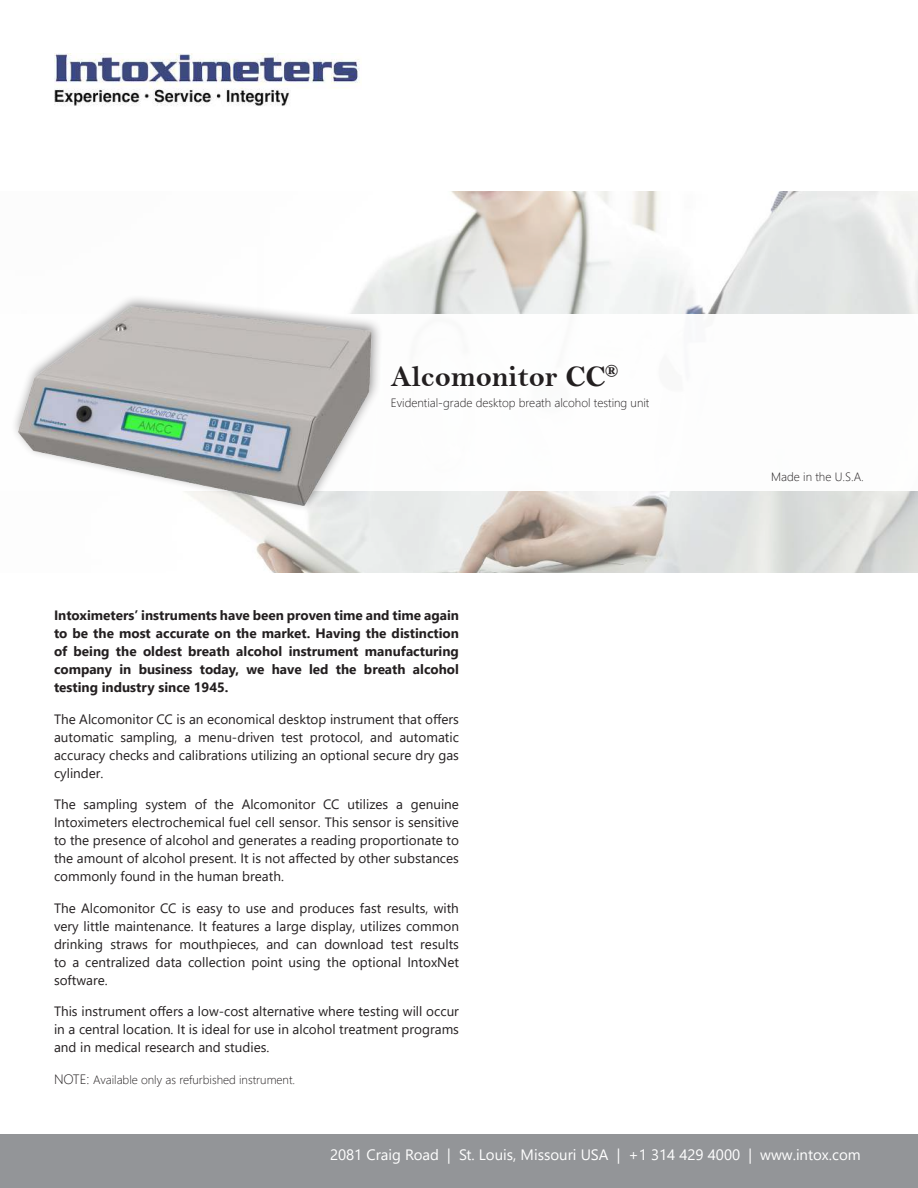
<style>
.page{position:relative;width:918px;height:1188px;background:#fff}
.page>*{position:absolute;margin:0;border:0;box-sizing:border-box;transform-origin:0 0}
.t1{font:30px "Bell MT Bold";color:#231f20}
.t2{font:15px "Segoe UI";color:#fff}
.t3{font:13.5px/18px "Segoe UI";color:#231f20;text-align:justify}
.t4{font:700 13.5px/18px "Segoe UI";color:#231f20;text-align:justify}
.t5{font:300 12px "Segoe UI";color:#231f20}
.s1{font-size:13.5px}
</style>
<div class="page">
<div style="left:0;top:1134px;width:918px;height:54px;background:#939598"></div>
<img style="left:263px;top:191px;width:655px;height:382px">
<div style="left:0;top:314px;width:918px;height:177px;background:#fff"></div>
<img style="left:54px;top:54px;width:306px;height:52px">
<img style="left:15px;top:251px;width:379px;height:308px">
<h1 class="t1" style="left:391px;top:358px;width:229px">Alcomonitor CC<sup>®</sup></h1>
<p class="t5" style="left:391px;top:398px;width:260px">Evidential-grade desktop breath alcohol testing unit</p>
<p class="t4" style="left:54px;top:608px;width:407px">Intoximeters’ instruments have been proven time and time again to be the most accurate on the market. Having the distinction of being the oldest breath alcohol instrument manufacturing company in business today, we have led the breath alcohol testing industry since 1945.</p>
<p class="t3" style="left:54px;top:710px;width:407px">The Alcomonitor CC is an economical desktop instrument that offers automatic sampling, a menu-driven test protocol, and automatic accuracy checks and calibrations utilizing an optional secure dry gas cylinder.</p>
<p class="t3" style="left:54px;top:797px;width:407px">The sampling system of the Alcomonitor CC utilizes a genuine Intoximeters electrochemical fuel cell sensor. This sensor is sensitive to the presence of alcohol and generates a reading proportionate to the amount of alcohol present. It is not affected by other substances commonly found in the human breath.</p>
<p class="t3" style="left:54px;top:900px;width:407px">The Alcomonitor CC is easy to use and produces fast results, with very little maintenance. It features a large display, utilizes common drinking straws for mouthpieces, and can download test results to a centralized data collection point using the optional IntoxNet software.</p>
<p class="t3" style="left:54px;top:1002px;width:407px">This instrument offers a low-cost alternative where testing will occur in a central location. It is ideal for use in alcohol treatment programs and in medical research and studies.</p>
<p class="t5" style="left:54px;top:1075px;width:243px"><span class="s1">NOTE:</span> Available only as refurbished instrument.</p>
<p class="t5" style="left:771px;top:472px;width:94px">Made in the U.S.A.</p>
<p class="t2" style="left:330px;top:1149px;width:532px">2081 Craig Road | St. Louis, Missouri USA | +1 314 429 4000 | www.intox.com</p>
</div>
